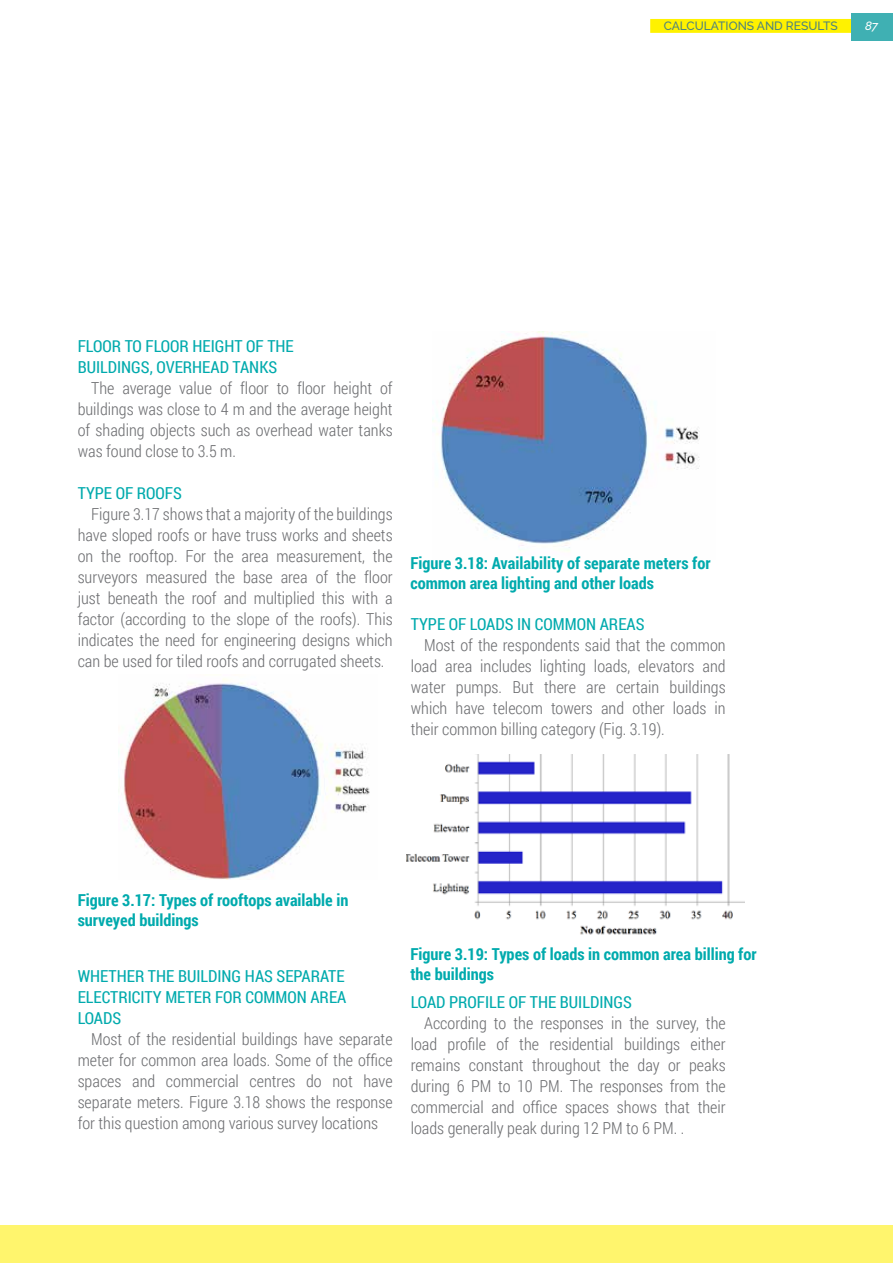
<style>
.page{position:relative;width:893px;height:1263px;background:#fff}
.page>*{position:absolute;margin:0;border:0;box-sizing:border-box;transform-origin:0 0}
.t1{font:300 16.5px/21px "Roboto Condensed";color:#6d6e71;text-align:justify}
.t2{font:700 16.5px/19.8px "Roboto Condensed";color:#00aaad}
.t3{font:16.5px/21px "Roboto Condensed";color:#00aaad}
.t4{font:500 12px "Raleway";color:#4c817f}
.t5{font:italic 500 12px "Raleway";color:#fff}
</style>
<div class="page">
<img style="left:432px;top:331px;width:268px;height:221px">
<img style="left:124px;top:679px;width:246px;height:200px">
<img style="left:406px;top:754px;width:339px;height:181px">
<svg style="left:650px;top:19px;width:201px;height:14px;background:#fff202"></svg>
<div style="left:0;top:1225px;width:893px;height:38px;background:#fff56d"></div>
<div style="left:851px;top:13px;width:42px;height:27px;background:#3fb0b3"></div>
<p class="t4" style="left:664px;top:19px;width:176px">CALCULATIONS AND RESULTS</p>
<p class="t5" style="left:865px;top:19px;width:15px">87</p>
<p class="t3" style="left:78px;top:335px;width:218px">FLOOR TO FLOOR HEIGHT OF THE<br>BUILDINGS, OVERHEAD TANKS</p>
<p class="t1" style="left:78px;top:377px;width:316px;text-indent:13px">The average value of floor to floor height of buildings was close to 4 m and the average height of shading objects such as overhead water tanks was found close to 3.5 m.</p>
<p class="t3" style="left:78px;top:482px;width:106px">TYPE OF ROOFS</p>
<p class="t1" style="left:78px;top:503px;width:316px;text-indent:13px">Figure 3.17 shows that a majority of the buildings have sloped roofs or have truss works and sheets on the rooftop. For the area measurement, the surveyors measured the base area of the floor just beneath the roof and multiplied this with a factor (according to the slope of the roofs). This indicates the need for engineering designs which can be used for tiled roofs and corrugated sheets.</p>
<p class="t2" style="left:410px;top:552px;width:302px">Figure 3.18: Availability of separate meters for common area lighting and other loads</p>
<p class="t3" style="left:411px;top:613px;width:235px">TYPE OF LOADS IN COMMON AREAS</p>
<p class="t1" style="left:411px;top:634px;width:317px;text-indent:13px">Most of the respondents said that the common load area includes lighting loads, elevators and water pumps. But there are certain buildings which have telecom towers and other loads in their common billing category (Fig. 3.19).</p>
<p class="t2" style="left:78px;top:889px;width:272px">Figure 3.17: Types of rooftops available in surveyed buildings</p>
<p class="t3" style="left:78px;top:965px;width:270px;text-align:justify">WHETHER THE BUILDING HAS SEPARATE ELECTRICITY METER FOR COMMON AREA LOADS</p>
<p class="t1" style="left:78px;top:1028px;width:316px;text-indent:13px">Most of the residential buildings have separate meter for common area loads. Some of the office spaces and commercial centres do not have separate meters. Figure 3.18 shows the response for this question among various survey locations</p>
<p class="t2" style="left:410px;top:943px;width:348px">Figure 3.19: Types of loads in common area billing for the buildings</p>
<p class="t3" style="left:411px;top:991px;width:223px">LOAD PROFILE OF THE BUILDINGS</p>
<p class="t1" style="left:411px;top:1012px;width:316px;text-indent:13px">According to the responses in the survey, the load profile of the residential buildings either remains constant throughout the day or peaks during 6 PM to 10 PM. The responses from the commercial and office spaces shows that their loads generally peak during 12 PM to 6 PM. .</p>
</div>
